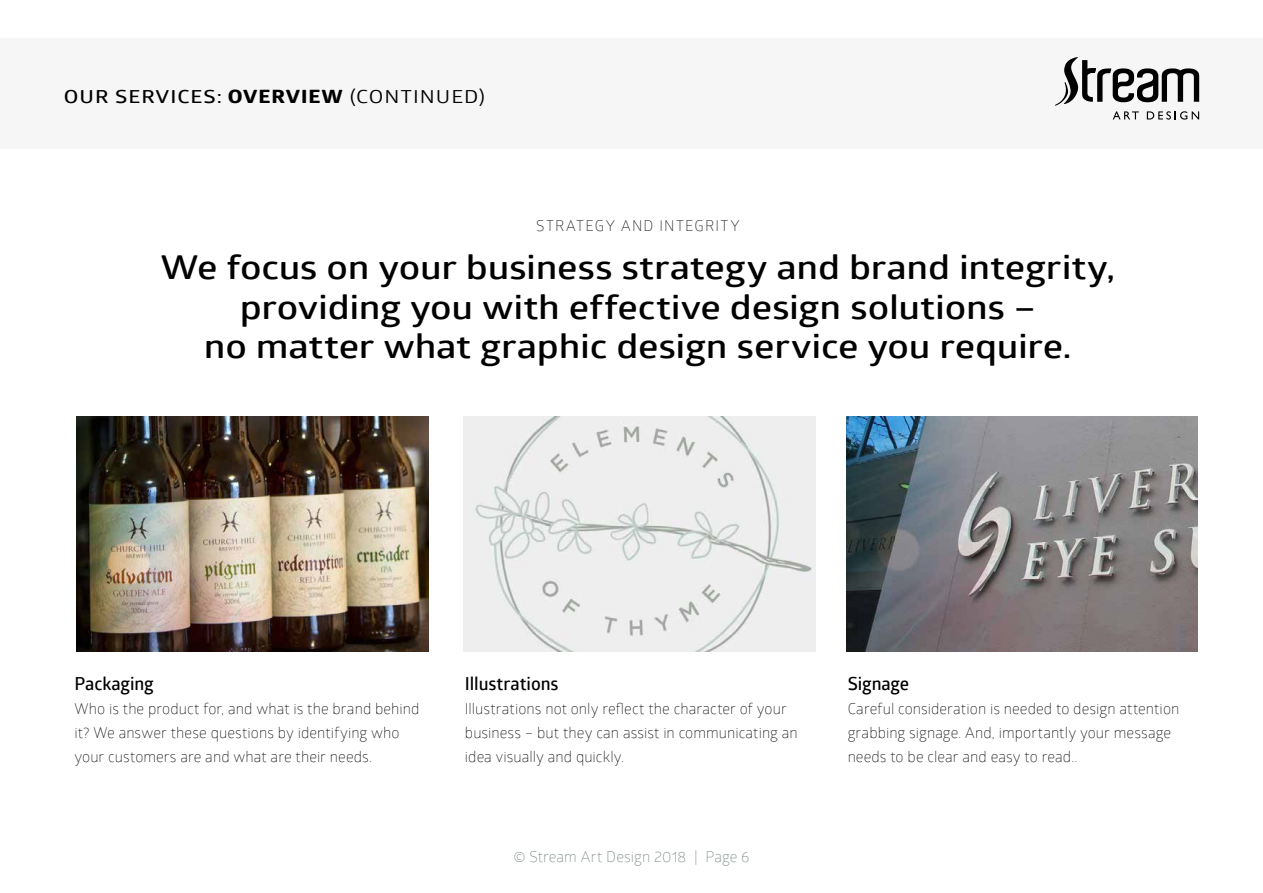
<style>
.page{position:relative;width:1263px;height:893px;background:#fff}
.page>*{position:absolute;margin:0;border:0;box-sizing:border-box;transform-origin:0 0}
.t1{font:600 33px/39.6px "Glober";letter-spacing:-.005em;color:#000;text-align:center;scale:1.2 1}
.t2{font:600 18px "Glober";letter-spacing:.045em;color:#000;scale:1.2 1}
.t3{font:600 18px "Glober";letter-spacing:-.005em;color:#000}
.t4{font:300 15px/24px "Glober";letter-spacing:.005em;color:#000}
.t5{font:300 15px "Glober";letter-spacing:.005em;color:#6e7c7c}
.t6{font:300 15px "Glober";letter-spacing:.09em;color:#000}
.s1{font-family:"Globerx";font-weight:700}
.s2{font-weight:400}
</style>
<div class="page">
<div style="left:0;top:38px;width:1263px;height:111px;background:#f6f6f6"></div>
<svg style="left:1055px;top:57px;width:144px;height:63px"></svg>
<img style="left:77px;top:417px;width:351px;height:234px">
<img style="left:846px;top:417px;width:352px;height:234px">
<img style="left:463px;top:417px;width:352px;height:234px">
<p class="t2" style="left:64px;top:84px;width:353px">OUR SERVICES: <span class="s1">OVERVIEW</span> <span class="s2">(CONTINUED)</span></p>
<p class="t6" style="left:536px;top:215px;width:205px">STRATEGY AND INTEGRITY</p>
<h1 class="t1" style="left:160px;top:247px;width:797px">We focus on your business strategy and brand integrity, providing you with effective design solutions –<br>no matter what graphic design service you require.</h1>
<p class="t3" style="left:74px;top:671px;width:81px">Packaging</p>
<p class="t4" style="left:74px;top:696px;width:347px">Who is the product for, and what is the brand behind it? We answer these questions by identifying who your customers are and what are their needs.</p>
<p class="t3" style="left:465px;top:671px;width:95px">Illustrations</p>
<p class="t4" style="left:465px;top:696px;width:334px">Illustrations not only reflect the character of your business – but they can assist in communicating an idea visually and quickly.</p>
<p class="t5" style="left:513px;top:846px;width:238px">© Stream Art Design 2018 | Page 6</p>
<p class="t3" style="left:848px;top:671px;width:63px">Signage</p>
<p class="t4" style="left:848px;top:696px;width:333px">Careful consideration is needed to design attention grabbing signage. And, importantly your message needs to be clear and easy to read..</p>
</div>
